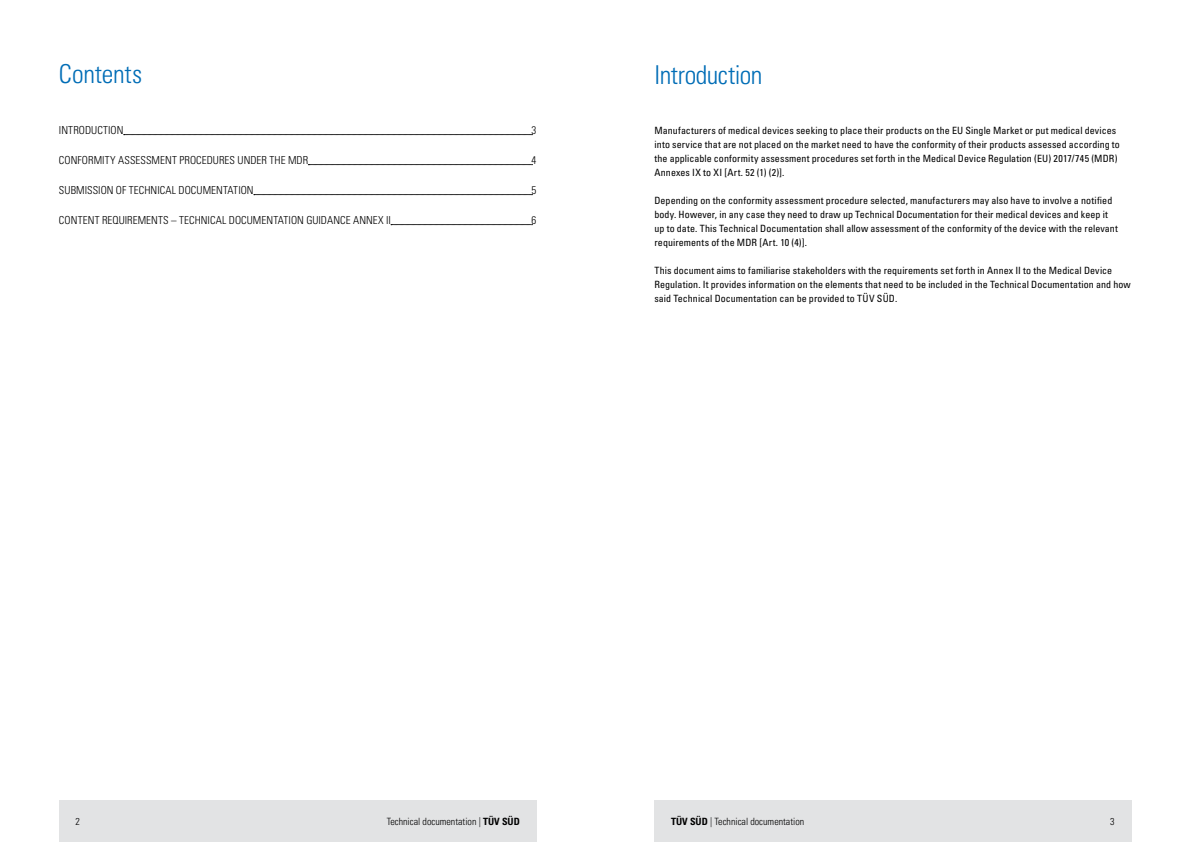
<style>
.page{position:relative;width:1191px;height:842px;background:#fff}
.page>*{position:absolute;margin:0;border:0;box-sizing:border-box;transform-origin:0 0}
.t1{font:26px "Univers LTCYR 47 Light Cond";letter-spacing:-.01em;color:#006db6}
.t2{font:11px "Univers LTCYR 47 Light Cond";letter-spacing:.005em;color:#000}
.t3{font:condensed 10px/14px "Univers LTCYR 57";letter-spacing:.005em;color:#000}
.t4{font:10px "Univers LTCYR 47 Light Cond";color:#000}
.s1{font-family:"Univers LTCYR 67 Bold Cond"}
</style>
<div class="page">
<div style="left:59px;top:800px;width:478px;height:42px;background:#e2e3e4"></div>
<div style="left:654px;top:800px;width:478px;height:42px;background:#e2e3e4"></div>
<svg style="left:124px;top:134px;width:408px;height:1px"></svg>
<svg style="left:308px;top:164px;width:224px;height:1px"></svg>
<svg style="left:254px;top:194px;width:278px;height:1px"></svg>
<svg style="left:391px;top:224px;width:141px;height:1px"></svg>
<h1 class="t1" style="left:59px;top:56px;width:85px">Contents</h1>
<p class="t2" style="left:59px;top:122px;width:66px">INTRODUCTION</p>
<p class="t2" style="left:531px;top:122px;width:6px">3</p>
<p class="t2" style="left:59px;top:152px;width:251px">CONFORMITY ASSESSMENT PROCEDURES UNDER THE MDR</p>
<p class="t2" style="left:531px;top:152px;width:6px">4</p>
<p class="t2" style="left:59px;top:182px;width:196px">SUBMISSION OF TECHNICAL DOCUMENTATION</p>
<p class="t2" style="left:531px;top:182px;width:6px">5</p>
<p class="t2" style="left:59px;top:212px;width:333px">CONTENT REQUIREMENTS – TECHNICAL DOCUMENTATION GUIDANCE ANNEX II</p>
<p class="t2" style="left:531px;top:212px;width:6px">6</p>
<h1 class="t1" style="left:654px;top:58px;width:109px">Introduction</h1>
<p class="t3" style="left:654px;top:123px;width:467px">Manufacturers of medical devices seeking to place their products on the EU Single Market or put medical devices into service that are not placed on the market need to have the conformity of their products assessed according to the applicable conformity assessment procedures set forth in the Medical Device Regulation (EU) 2017/745 (MDR)<br>Annexes IX to XI [Art. 52 (1) (2)].</p>
<p class="t3" style="left:654px;top:193px;width:465px">Depending on the conformity assessment procedure selected, manufacturers may also have to involve a notified body. However, in any case they need to draw up Technical Documentation for their medical devices and keep it up to date. This Technical Documentation shall allow assessment of the conformity of the device with the relevant requirements of the MDR [Art. 10 (4)].</p>
<p class="t3" style="left:654px;top:263px;width:478px">This document aims to familiarise stakeholders with the requirements set forth in Annex II to the Medical Device<br>Regulation. It provides information on the elements that need to be included in the Technical Documentation and how said Technical Documentation can be provided to TÜV SÜD.</p>
<p class="t4" style="left:75px;top:814px;width:6px">2</p>
<p class="t4" style="left:387px;top:814px;width:135px">Technical documentation | <span class="s1">TÜV SÜD</span></p>
<p class="t4" style="left:671px;top:815px;width:135px"><span class="s1">TÜV SÜD</span> | Technical documentation</p>
<p class="t4" style="left:1110px;top:814px;width:6px">3</p>
</div>
